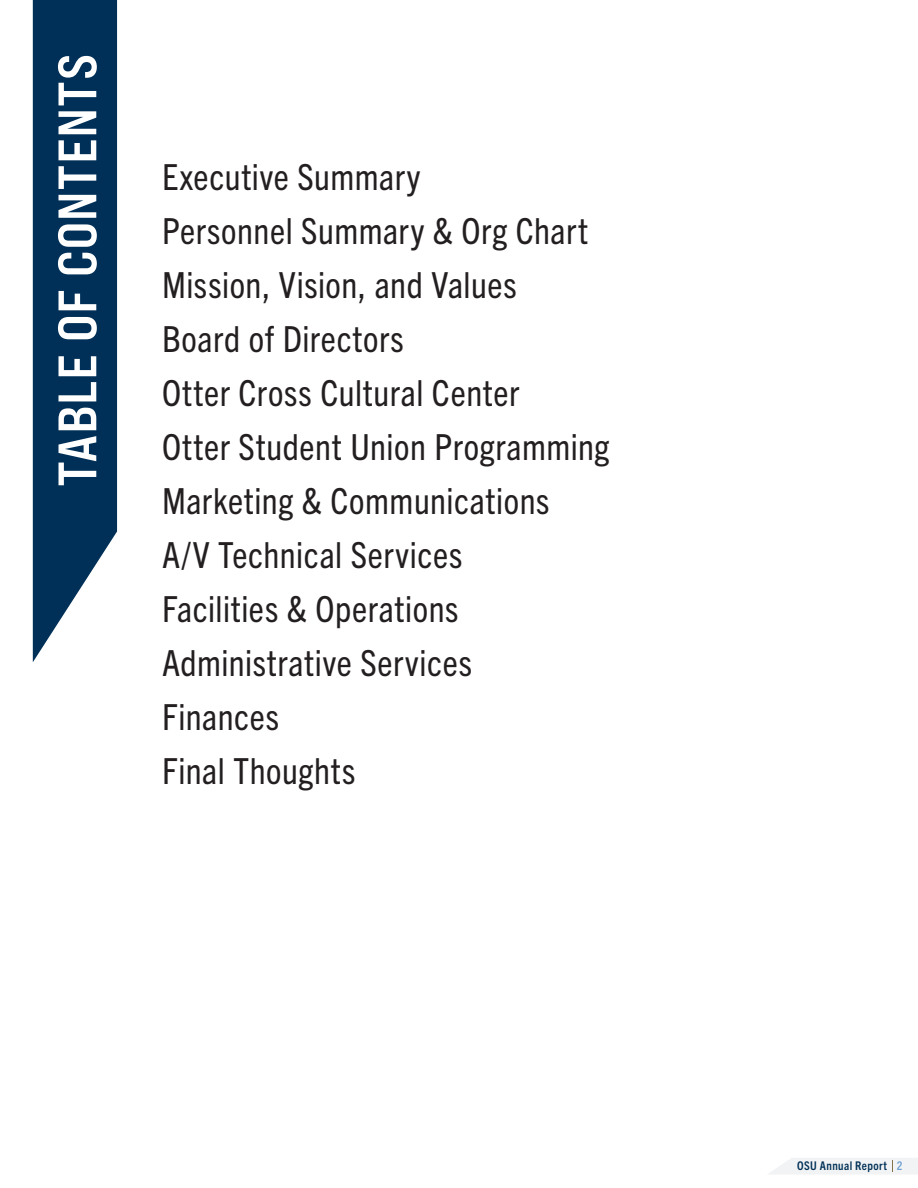
<style>
.page{position:relative;width:918px;height:1188px;background:#fff}
.page>*{position:absolute;margin:0;border:0;box-sizing:border-box;transform-origin:0 0}
.t1{font:54px "Bebas Neue Pro Exp Bd";letter-spacing:.025em;color:#fff}
.t2{font:condensed 36px "Trade Gothic Next LT Pro";letter-spacing:.015em;color:#231f20}
.t3{font:700 condensed 12px "Trade Gothic Next LT Pro";letter-spacing:.035em;color:#003057}
.s1{color:#71a1d2}
</style>
<div class="page">
<svg style="left:769px;top:1158px;width:149px;height:16px"></svg>
<svg style="left:33px;top:0;width:84px;height:662px;background:#194467"></svg>
<p class="t1" style="left:44px;top:487px;width:434px;rotate:-90deg">TABLE OF CONTENTS</p>
<p class="t2" style="left:162px;top:152px;width:260px">Executive Summary</p>
<p class="t2" style="left:162px;top:206px;width:428px">Personnel Summary &amp; Org Chart</p>
<p class="t2" style="left:162px;top:260px;width:356px">Mission, Vision, and Values</p>
<p class="t2" style="left:162px;top:314px;width:243px">Board of Directors</p>
<p class="t2" style="left:162px;top:368px;width:359px">Otter Cross Cultural Center</p>
<p class="t2" style="left:162px;top:422px;width:449px">Otter Student Union Programming</p>
<p class="t2" style="left:162px;top:476px;width:389px">Marketing &amp; Communications</p>
<p class="t2" style="left:162px;top:530px;width:302px">A/V Technical Services</p>
<p class="t2" style="left:162px;top:584px;width:298px">Facilities &amp; Operations</p>
<p class="t2" style="left:162px;top:638px;width:312px">Administrative Services</p>
<p class="t2" style="left:162px;top:692px;width:119px">Finances</p>
<p class="t2" style="left:162px;top:746px;width:195px">Final Thoughts</p>
<p class="t3" style="left:797px;top:1158px;width:107px">OSU Annual Report <span class="s1">2</span></p>
</div>
